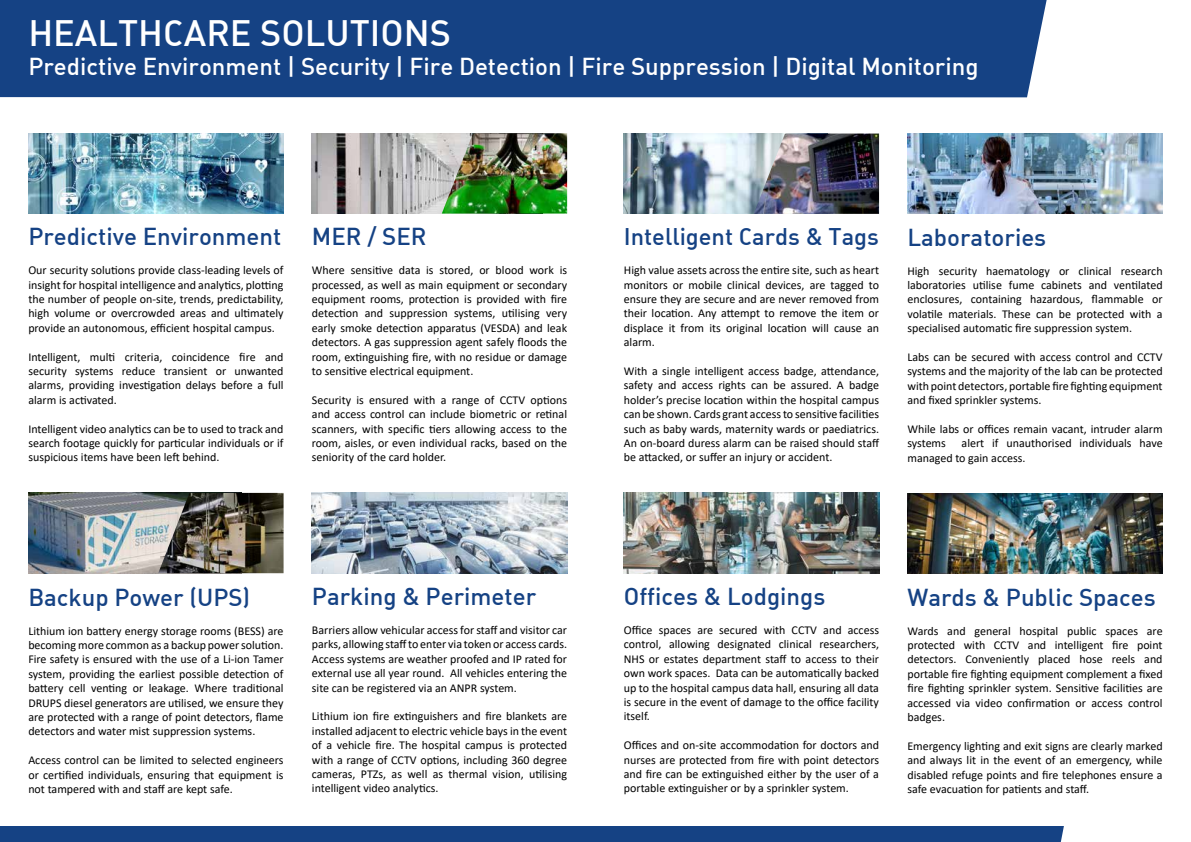
<style>
.page{position:relative;width:1191px;height:842px;background:#fff}
.page>*{position:absolute;margin:0;border:0;box-sizing:border-box;transform-origin:0 0}
.t1{font:500 36px "DIN Alternate";color:#fff}
.t2{font:500 24px "DIN Alternate";color:#154284}
.t3{font:500 24px "DIN Alternate";color:#fff}
.t4{font:500 23.6px "DIN Alternate";color:#154284}
.t5{font:12px/14.4px "Calibri";color:#000;text-align:justify}
</style>
<div class="page">
<div style="left:0;top:826px;width:1191px;height:16px;background:#154284"></div>
<div style="left:1060px;top:826px;width:131px;height:16px;background:#fff"></div>
<div style="left:0;top:0;width:1046px;height:97px;background:#154284"></div>
<img style="left:312px;top:133px;width:130px;height:81px">
<img style="left:442px;top:133px;width:125px;height:81px">
<img style="left:28px;top:493px;width:130px;height:80px">
<img style="left:312px;top:493px;width:255px;height:80px">
<img style="left:624px;top:493px;width:255px;height:80px">
<img style="left:28px;top:133px;width:255px;height:81px">
<img style="left:907px;top:134px;width:255px;height:80px">
<img style="left:907px;top:494px;width:255px;height:80px">
<img style="left:158px;top:493px;width:125px;height:80px">
<img style="left:624px;top:134px;width:129px;height:80px">
<img style="left:753px;top:134px;width:126px;height:80px">
<h1 class="t1" style="left:28px;top:10px;width:424px">HEALTHCARE SOLUTIONS</h1>
<h2 class="t3" style="left:28px;top:51px;width:951px">Predictive Environment | Security | Fire Detection | Fire Suppression | Digital Monitoring</h2>
<h2 class="t2" style="left:28px;top:221px;width:254px">Predictive Environment</h2>
<p class="t5" style="left:28px;top:263px;width:257px">Our security solutions provide class-leading levels of insight for hospital intelligence and analytics, plotting the number of people on-site, trends, predictability, high volume or overcrowded areas and ultimately provide an autonomous, efficient hospital campus.</p>
<p class="t5" style="left:28px;top:349px;width:257px">Intelligent, multi criteria, coincidence fire and security systems reduce transient or unwanted alarms, providing investigation delays before a full alarm is activated.</p>
<p class="t5" style="left:28px;top:421px;width:257px">Intelligent video analytics can be to used to track and search footage quickly for particular individuals or if suspicious items have been left behind.</p>
<h2 class="t2" style="left:312px;top:221px;width:116px">MER / SER</h2>
<p class="t5" style="left:312px;top:263px;width:257px">Where sensitive data is stored, or blood work is processed, as well as main equipment or secondary equipment rooms, protection is provided with fire detection and suppression systems, utilising very early smoke detection apparatus (VESDA) and leak detectors. A gas suppression agent safely floods the room, extinguishing fire, with no residue or damage to sensitive electrical equipment.</p>
<p class="t5" style="left:312px;top:392px;width:257px">Security is ensured with a range of CCTV options and access control can include biometric or retinal scanners, with specific tiers allowing access to the room, aisles, or even individual racks, based on the seniority of the card holder.</p>
<h2 class="t2" style="left:28px;top:582px;width:223px">Backup Power (UPS)</h2>
<p class="t5" style="left:28px;top:623px;width:257px">Lithium ion battery energy storage rooms (BESS) are becoming more common as a backup power solution.<br>Fire safety is ensured with the use of a Li-ion Tamer system, providing the earliest possible detection of battery cell venting or leakage. Where traditional DRUPS diesel generators are utilised, we ensure they are protected with a range of point detectors, flame detectors and water mist suppression systems.</p>
<p class="t5" style="left:28px;top:753px;width:257px">Access control can be limited to selected engineers or certified individuals, ensuring that equipment is not tampered with and staff are kept safe.</p>
<h2 class="t2" style="left:312px;top:581px;width:226px">Parking &amp; Perimeter</h2>
<p class="t5" style="left:312px;top:622px;width:257px">Barriers allow vehicular access for staff and visitor car parks, allowing staff to enter via token or access cards.<br>Access systems are weather proofed and IP rated for external use all year round. All vehicles entering the site can be registered via an ANPR system.</p>
<p class="t5" style="left:312px;top:709px;width:257px">Lithium ion fire extinguishers and fire blankets are installed adjacent to electric vehicle bays in the event of a vehicle fire. The hospital campus is protected with a range of CCTV options, including 360 degree cameras, PTZs, as well as thermal vision, utilising intelligent video analytics.</p>
<h3 class="t4" style="left:624px;top:222px;width:257px">Intelligent Cards &amp; Tags</h3>
<p class="t5" style="left:624px;top:263px;width:257px">High value assets across the entire site, such as heart monitors or mobile clinical devices, are tagged to ensure they are secure and are never removed from their location. Any attempt to remove the item or displace it from its original location will cause an alarm.</p>
<p class="t5" style="left:624px;top:364px;width:257px">With a single intelligent access badge, attendance, safety and access rights can be assured. A badge holder’s precise location within the hospital campus can be shown. Cards grant access to sensitive facilities such as baby wards, maternity wards or paediatrics.<br>An on-board duress alarm can be raised should staff be attacked, or suffer an injury or accident.</p>
<h2 class="t2" style="left:907px;top:222px;width:140px">Laboratories</h2>
<p class="t5" style="left:907px;top:263px;width:257px">High security haematology or clinical research laboratories utilise fume cabinets and ventilated enclosures, containing hazardous, flammable or volatile materials. These can be protected with a specialised automatic fire suppression system.</p>
<p class="t5" style="left:907px;top:349px;width:257px">Labs can be secured with access control and CCTV systems and the majority of the lab can be protected with point detectors, portable fire fighting equipment and fixed sprinkler systems.</p>
<p class="t5" style="left:907px;top:421px;width:257px">While labs or offices remain vacant, intruder alarm systems</p>
<p class="t5" style="left:907px;top:436px;width:257px;text-indent:54px">alert if unauthorised individuals have managed to gain access.</p>
<h2 class="t2" style="left:624px;top:581px;width:203px">Offices &amp; Lodgings</h2>
<p class="t5" style="left:624px;top:622px;width:257px">Office spaces are secured with CCTV and access control, allowing designated clinical researchers, NHS or estates department staff to access to their own work spaces. Data can be automatically backed up to the hospital campus data hall, ensuring all data is secure in the event of damage to the office facility itself.</p>
<p class="t5" style="left:624px;top:738px;width:257px">Offices and on-site accommodation for doctors and nurses are protected from fire with point detectors and fire can be extinguished either by the user of a portable extinguisher or by a sprinkler system.</p>
<h2 class="t2" style="left:907px;top:582px;width:250px">Wards &amp; Public Spaces</h2>
<p class="t5" style="left:907px;top:623px;width:257px">Wards and general hospital public spaces are protected with CCTV and intelligent fire point detectors. Conveniently placed hose reels and portable fire fighting equipment complement a fixed fire fighting sprinkler system. Sensitive facilities are accessed via video confirmation or access control badges.</p>
<p class="t5" style="left:907px;top:738px;width:257px">Emergency lighting and exit signs are clearly marked and always lit in the event of an emergency, while disabled refuge points and fire telephones ensure a safe evacuation for patients and staff.</p>
</div>
